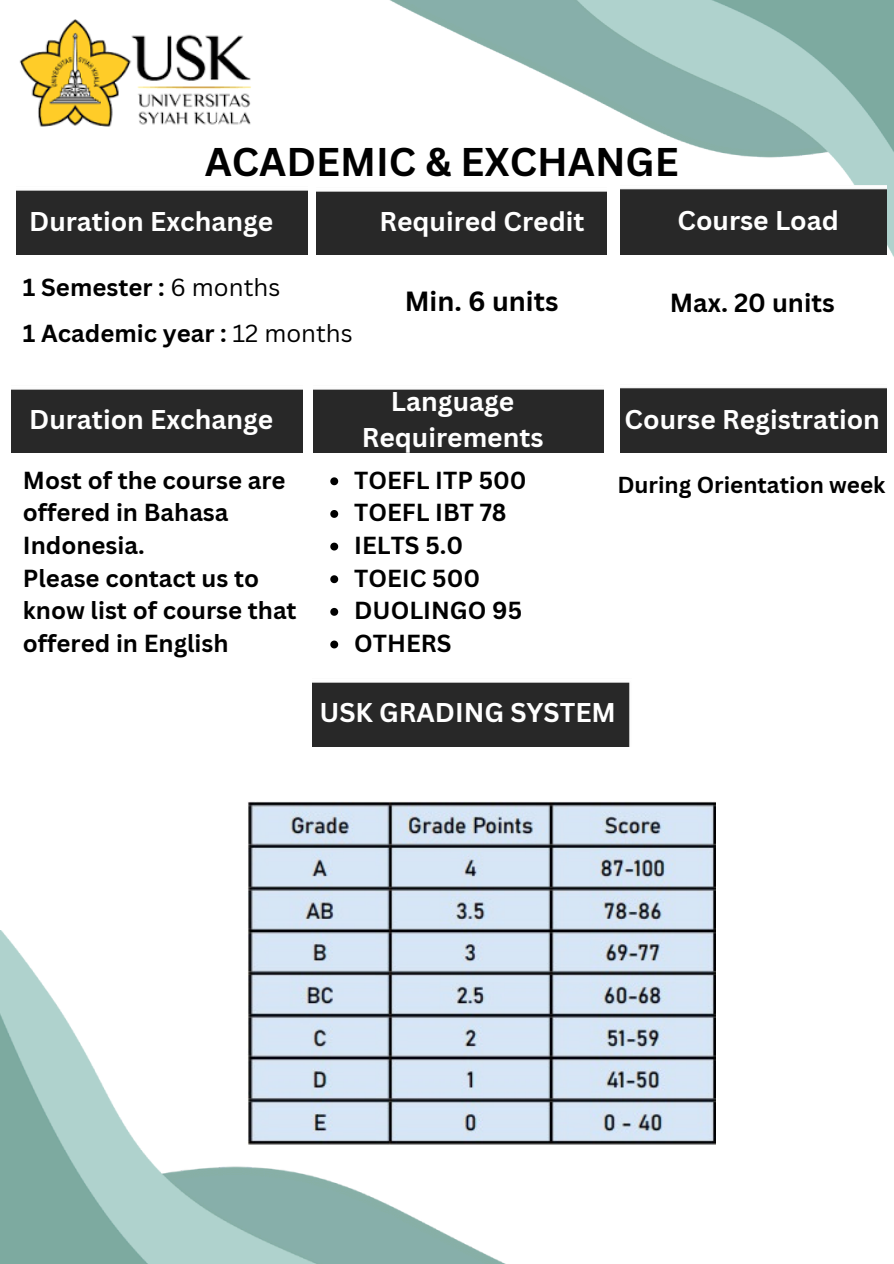
<style>
.page{position:relative;width:894px;height:1264px;background:#fff}
.page>*{position:absolute;margin:0;border:0;box-sizing:border-box;transform-origin:0 0}
.t1{font:700 39px "Canva Sans";color:#000}
.t2{font:700 27px "Canva Sans";color:#000}
.t3{font:700 26.4px/36px "Canva Sans";color:#fff;text-align:center}
.t4{font:700 25.5px "Canva Sans";color:#000}
.t5{font:700 24px/32.7px "Canva Sans";color:#000}
.t6{font:700 22.5px "Canva Sans";color:#000}
.s1{font-weight:400}
</style>
<div class="page">
<img style="left:0;top:930px;width:716px;height:333px">
<img style="left:289px;top:0;width:604px;height:393px">
<img style="left:19px;top:19px;width:232px;height:108px">
<div style="left:17px;top:187px;width:290px;height:67px;background:#282828"></div>
<img style="left:316px;top:187px;width:290px;height:68px">
<div style="left:620px;top:186px;width:265px;height:68px;background:#282828"></div>
<img style="left:12px;top:385px;width:290px;height:67px">
<img style="left:313px;top:385px;width:290px;height:67px">
<img style="left:620px;top:384px;width:265px;height:68px">
<div style="left:312px;top:682px;width:318px;height:64px;background:#282828"></div>
<img style="left:248px;top:801px;width:467px;height:343px">
<svg style="left:330px;top:477px;width:8px;height:8px"></svg>
<svg style="left:330px;top:510px;width:8px;height:8px"></svg>
<svg style="left:330px;top:542px;width:8px;height:8px"></svg>
<svg style="left:330px;top:575px;width:8px;height:8px"></svg>
<svg style="left:330px;top:608px;width:8px;height:7px"></svg>
<svg style="left:330px;top:640px;width:8px;height:8px"></svg>
<h3 class="t1" style="left:205px;top:134px;width:475px">ACADEMIC &amp; EXCHANGE</h3>
<p class="t3" style="left:29px;top:202px;width:245px">Duration Exchange</p>
<h3 class="t3" style="left:379px;top:202px;width:206px">Required Credit</h3>
<h3 class="t3" style="left:677px;top:202px;width:163px">Course Load</h3>
<p class="t5" style="left:23px;top:270px;width:259px">1 Semester : <span class="s1">6 months</span></p>
<p class="t5" style="left:23px;top:317px;width:331px">1 Academic year : <span class="s1">12 months</span></p>
<h3 class="t2" style="left:404px;top:282px;width:155px">Min. 6 units</h3>
<h4 class="t3" style="left:29px;top:400px;width:245px">Duration Exchange</h4>
<p class="t5" style="left:23px;top:463px;width:275px">Most of the course are offered in Bahasa<br>Indonesia.<br>Please contact us to know list of course that offered in English</p>
<p class="t3" style="left:361px;top:383px;width:183px">Language<br>Requirements</p>
<p class="t5" style="left:354px;top:463px;width:174px">TOEFL ITP 500</p>
<p class="t5" style="left:354px;top:495px;width:154px">TOEFL IBT 78</p>
<p class="t5" style="left:354px;top:528px;width:110px">IELTS 5.0</p>
<p class="t5" style="left:354px;top:561px;width:127px">TOEIC 500</p>
<h4 class="t5" style="left:354px;top:593px;width:169px">DUOLINGO 95</h4>
<p class="t5" style="left:354px;top:626px;width:99px">OTHERS</p>
<h3 class="t4" style="left:669px;top:284px;width:166px">Max. 20 units</h3>
<h2 class="t3" style="left:624px;top:401px;width:257px">Course Registration</h2>
<p class="t6" style="left:617px;top:469px;width:269px">During Orientation week</p>
<p class="t3" style="left:319px;top:694px;width:298px">USK GRADING SYSTEM</p>
</div>
